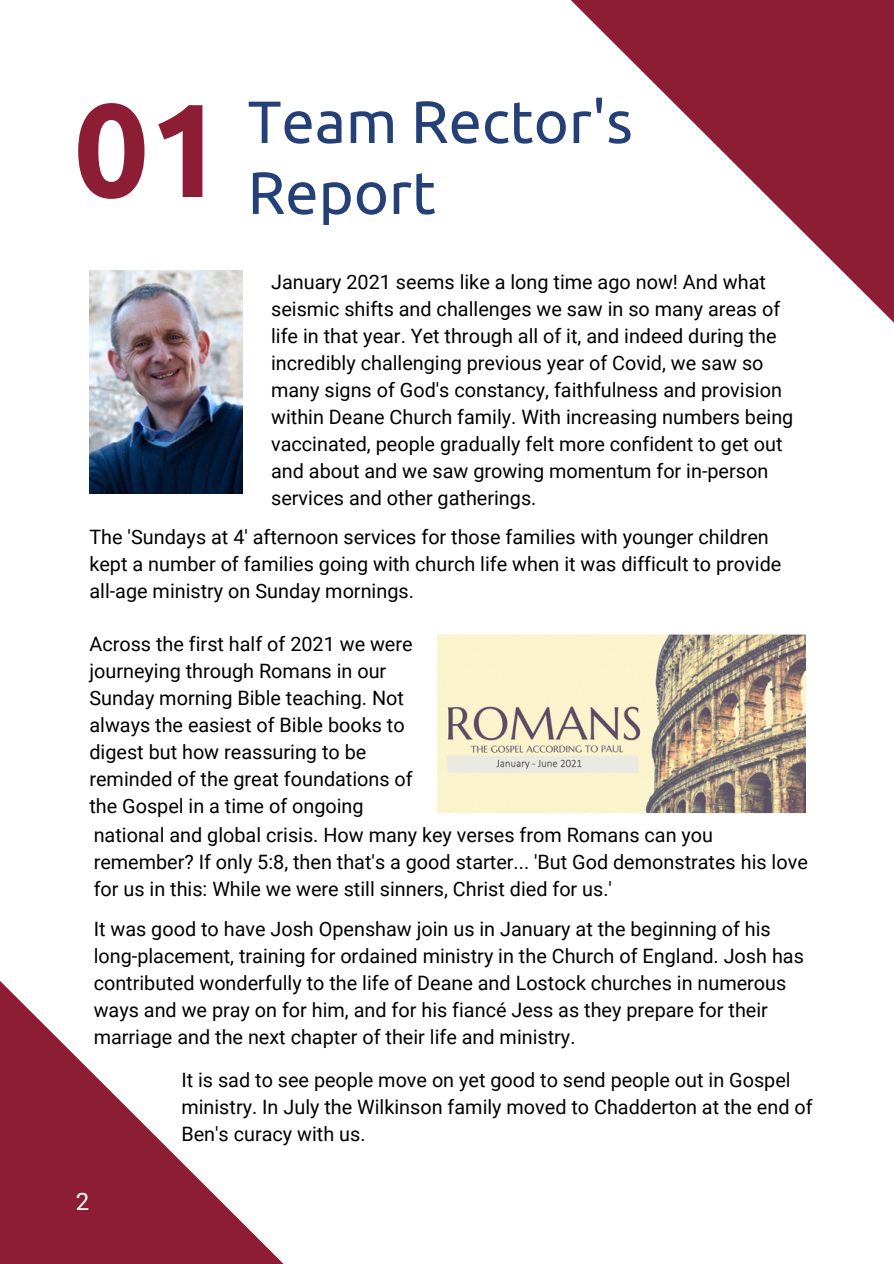
<style>
.page{position:relative;width:894px;height:1264px;background:#fff}
.page>*{position:absolute;margin:0;border:0;box-sizing:border-box;transform-origin:0 0}
.t1{font:700 132.45px "Ubuntu";color:#8d1c35}
.t2{font:59.55px "Ubuntu";color:#244077}
.t3{font:24px "Roboto";color:#fff}
.t4{font:19.8px/27px "Roboto";color:#000}
</style>
<div class="page">
<svg style="left:570px;top:0;width:323px;height:322px"></svg>
<svg style="left:0;top:981px;width:283px;height:282px"></svg>
<img style="left:89px;top:270px;width:153px;height:223px">
<img style="left:437px;top:634px;width:368px;height:180px">
<h1 class="t1" style="left:74px;top:74px;width:152px">01</h1>
<h2 class="t2" style="left:248px;top:87px;width:386px">Team Rector's</h2>
<h2 class="t2" style="left:248px;top:158px;width:190px">Report</h2>
<p class="t4" style="left:271px;top:268px;width:523px">January 2021 seems like a long time ago now! And what seismic shifts and challenges we saw in so many areas of life in that year. Yet through all of it, and indeed during the incredibly challenging previous year of Covid, we saw so many signs of God's constancy, faithfulness and provision within Deane Church family. With increasing numbers being vaccinated, people gradually felt more confident to get out and about and we saw growing momentum for in-person services and other gatherings.</p>
<p class="t4" style="left:89px;top:523px;width:693px">The 'Sundays at 4' afternoon services for those families with younger children kept a number of families going with church life when it was difficult to provide all-age ministry on Sunday mornings.</p>
<p class="t4" style="left:89px;top:630px;width:325px">Across the first half of 2021 we were journeying through Romans in our Sunday morning Bible teaching. Not always the easiest of Bible books to digest but how reassuring to be reminded of the great foundations of the Gospel in a time of ongoing</p>
<p class="t4" style="left:94px;top:821px;width:715px">national and global crisis. How many key verses from Romans can you remember? If only 5:8, then that's a good starter... 'But God demonstrates his love for us in this: While we were still sinners, Christ died for us.'</p>
<p class="t4" style="left:94px;top:916px;width:711px">It was good to have Josh Openshaw join us in January at the beginning of his long-placement, training for ordained ministry in the Church of England. Josh has contributed wonderfully to the life of Deane and Lostock churches in numerous ways and we pray on for him, and for his fiancé Jess as they prepare for their marriage and the next chapter of their life and ministry.</p>
<p class="t4" style="left:181px;top:1066px;width:632px">It is sad to see people move on yet good to send people out in Gospel ministry. In July the Wilkinson family moved to Chadderton at the end of<br>Ben's curacy with us.</p>
<p class="t3" style="left:76px;top:1187px;width:15px">2</p>
</div>
